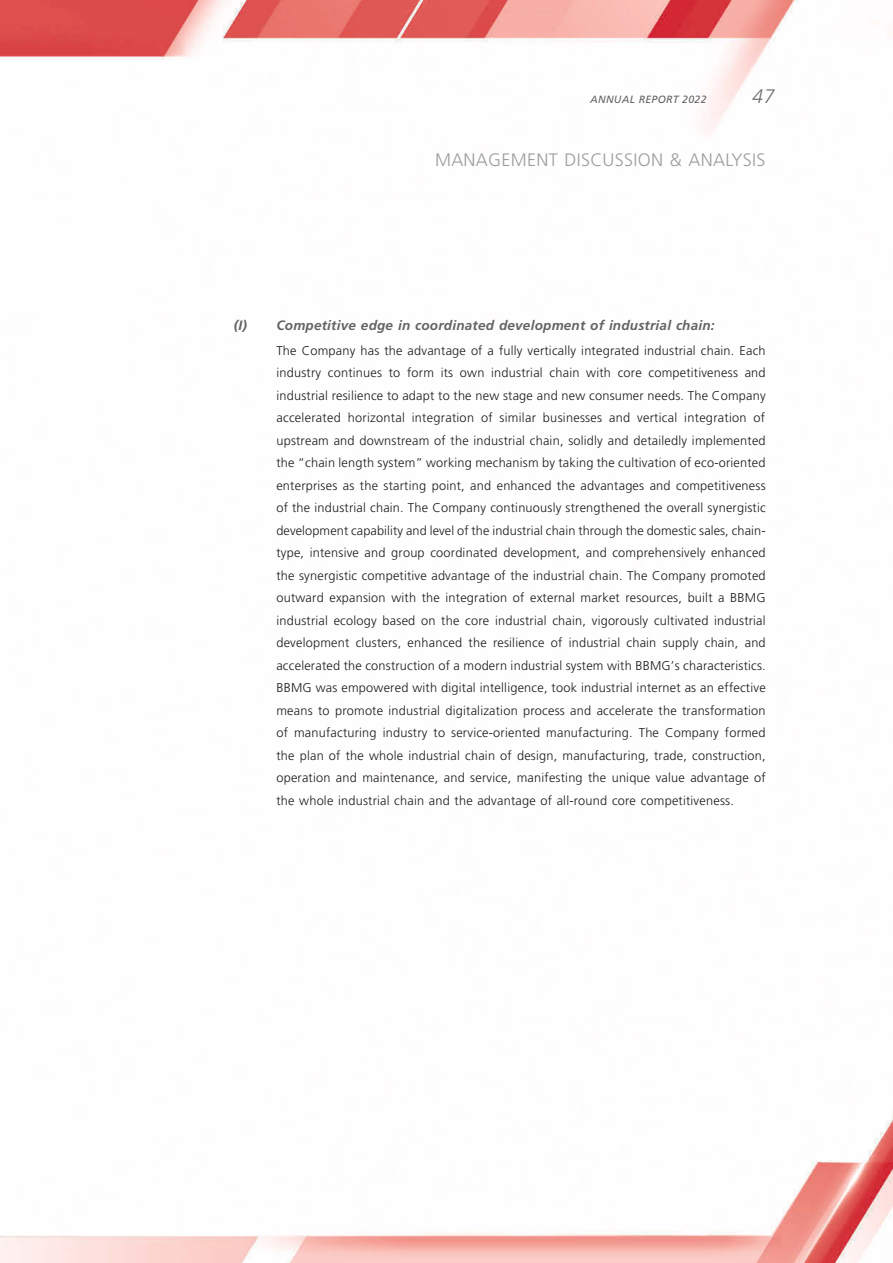
<style>
.page{position:relative;width:893px;height:1263px;background:#fff}
.page>*{position:absolute;margin:0;border:0;box-sizing:border-box;transform-origin:0 0}
.t1{font:italic 300 19.5px "Frutiger LT Std";color:#6f6f6f}
.t2{font:300 18px "Frutiger LT Std";letter-spacing:.015em;color:#9d9d9c}
.t3{font:italic 700 13.5px "Frutiger LT Std";letter-spacing:.015em;color:#636362}
.t4{font:300 12.75px/22.5px "Frutiger LT Std";letter-spacing:.015em;color:#1c1c1b;text-align:justify}
.t5{font:italic 10.5px "Frutiger LT Std";letter-spacing:.03em;color:#636362}
</style>
<div class="page">
<img style="left:0;top:0;width:893px;height:1263px">
<p class="t5" style="left:590px;top:94px;width:118px">ANNUAL REPORT 2022</p>
<h1 class="t1" style="left:752px;top:85px;width:24px">47</h1>
<h2 class="t2" style="left:435px;top:149px;width:332px">MANAGEMENT DISCUSSION &amp; ANALYSIS</h2>
<p class="t3" style="left:234px;top:317px;width:482px">(I) Competitive edge in coordinated development of industrial chain:</p>
<p class="t4" style="left:276px;top:339px;width:491px">The Company has the advantage of a fully vertically integrated industrial chain. Each industry continues to form its own industrial chain with core competitiveness and industrial resilience to adapt to the new stage and new consumer needs. The Company accelerated horizontal integration of similar businesses and vertical integration of upstream and downstream of the industrial chain, solidly and detailedly implemented the “chain length system” working mechanism by taking the cultivation of eco-oriented enterprises as the starting point, and enhanced the advantages and competitiveness of the industrial chain. The Company continuously strengthened the overall synergistic development capability and level of the industrial chain through the domestic sales, chain&shy;type, intensive and group coordinated development, and comprehensively enhanced the synergistic competitive advantage of the industrial chain. The Company promoted outward expansion with the integration of external market resources, built a BBMG industrial ecology based on the core industrial chain, vigorously cultivated industrial development clusters, enhanced the resilience of industrial chain supply chain, and accelerated the construction of a modern industrial system with BBMG’s characteristics.<br>BBMG was empowered with digital intelligence, took industrial internet as an effective means to promote industrial digitalization process and accelerate the transformation of manufacturing industry to service-oriented manufacturing. The Company formed the plan of the whole industrial chain of design, manufacturing, trade, construction, operation and maintenance, and service, manifesting the unique value advantage of the whole industrial chain and the advantage of all-round core competitiveness.</p>
</div>
